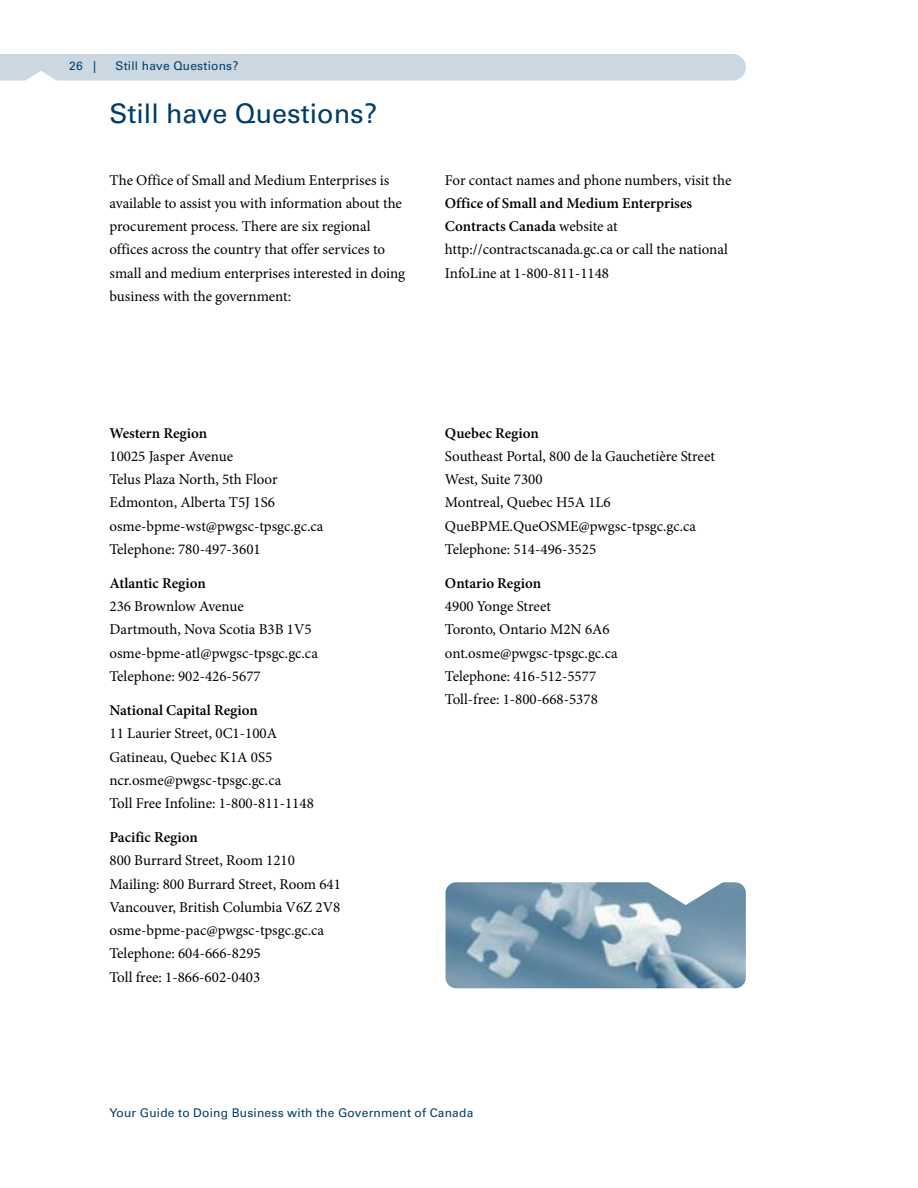
<style>
.page{position:relative;width:918px;height:1188px;background:#fff}
.page>*{position:absolute;margin:0;border:0;box-sizing:border-box;transform-origin:0 0}
.t1{font:27px "Univers LT Std";color:#003d69}
.t2{font:15px/23.2px "Minion Pro";color:#000}
.t3{font:600 15px "Minion Pro";color:#000}
.t4{font:12px "Univers LT Std";letter-spacing:.015em;color:#003d69}
.s1{font-weight:600}
</style>
<div class="page">
<div style="left:0;top:54px;width:746px;height:27px;background:#ccd8e1"></div>
<img style="left:446px;top:882px;width:300px;height:106px;border-radius:11px">
<svg style="left:628px;top:882px;width:116px;height:23px"></svg>
<p class="t4" style="left:69px;top:62px;width:29px">26 |</p>
<p class="t4" style="left:115px;top:62px;width:125px">Still have Questions?</p>
<h1 class="t1" style="left:110px;top:104px;width:269px">Still have Questions?</h1>
<p class="t2" style="left:109px;top:170px;width:297px">The Office of Small and Medium Enterprises is available to assist you with information about the procurement process. There are six regional offices across the country that offer services to small and medium enterprises interested in doing business with the government:</p>
<p class="t2" style="left:445px;top:170px;width:288px">For contact names and phone numbers, visit the</p>
<p class="t2" style="left:445px;top:193px;width:284px"><span class="s1">Office of Small and Medium Enterprises Contracts Canada</span> website at http://contractscanada.gc.ca or call the national InfoLine at 1-800-811-1148</p>
<p class="t3" style="left:110px;top:427px;width:99px">Western Region</p>
<p class="t2" style="left:109px;top:446px;width:215px">10025 Jasper Avenue<br>Telus Plaza North, 5th Floor<br>Edmonton, Alberta T5J 1S6 osme-bpme-wst@pwgsc-tpsgc.gc.ca<br>Telephone: 780-497-3601</p>
<p class="t3" style="left:109px;top:578px;width:98px">Atlantic Region</p>
<p class="t2" style="left:109px;top:596px;width:210px">236 Brownlow Avenue<br>Dartmouth, Nova Scotia B3B 1V5 osme-bpme-atl@pwgsc-tpsgc.gc.ca<br>Telephone: 902-426-5677</p>
<p class="t3" style="left:109px;top:705px;width:150px">National Capital Region</p>
<p class="t2" style="left:109px;top:723px;width:206px">11 Laurier Street, 0C1-100A<br>Gatineau, Quebec K1A 0S5 ncr.osme@pwgsc-tpsgc.gc.ca<br>Toll Free Infoline: 1-800-811-1148</p>
<p class="t3" style="left:109px;top:832px;width:90px">Pacific Region</p>
<p class="t2" style="left:109px;top:850px;width:233px">800 Burrard Street, Room 1210<br>Mailing: 800 Burrard Street, Room 641<br>Vancouver, British Columbia V6Z 2V8 osme-bpme-pac@pwgsc-tpsgc.gc.ca<br>Telephone: 604-666-8295<br>Toll free: 1-866-602-0403</p>
<p class="t3" style="left:445px;top:427px;width:96px">Quebec Region</p>
<p class="t2" style="left:445px;top:446px;width:272px">Southeast Portal, 800 de la Gauchetière Street<br>West, Suite 7300<br>Montreal, Quebec H5A 1L6<br>QueBPME.QueOSME@pwgsc-tpsgc.gc.ca<br>Telephone: 514-496-3525</p>
<p class="t3" style="left:445px;top:578px;width:98px">Ontario Region</p>
<p class="t2" style="left:445px;top:596px;width:174px">4900 Yonge Street<br>Toronto, Ontario M2N 6A6 ont.osme@pwgsc-tpsgc.gc.ca<br>Telephone: 416-512-5577<br>Toll-free: 1-800-668-5378</p>
<p class="t4" style="left:110px;top:1109px;width:365px">Your Guide to Doing Business with the Government of Canada</p>
</div>
